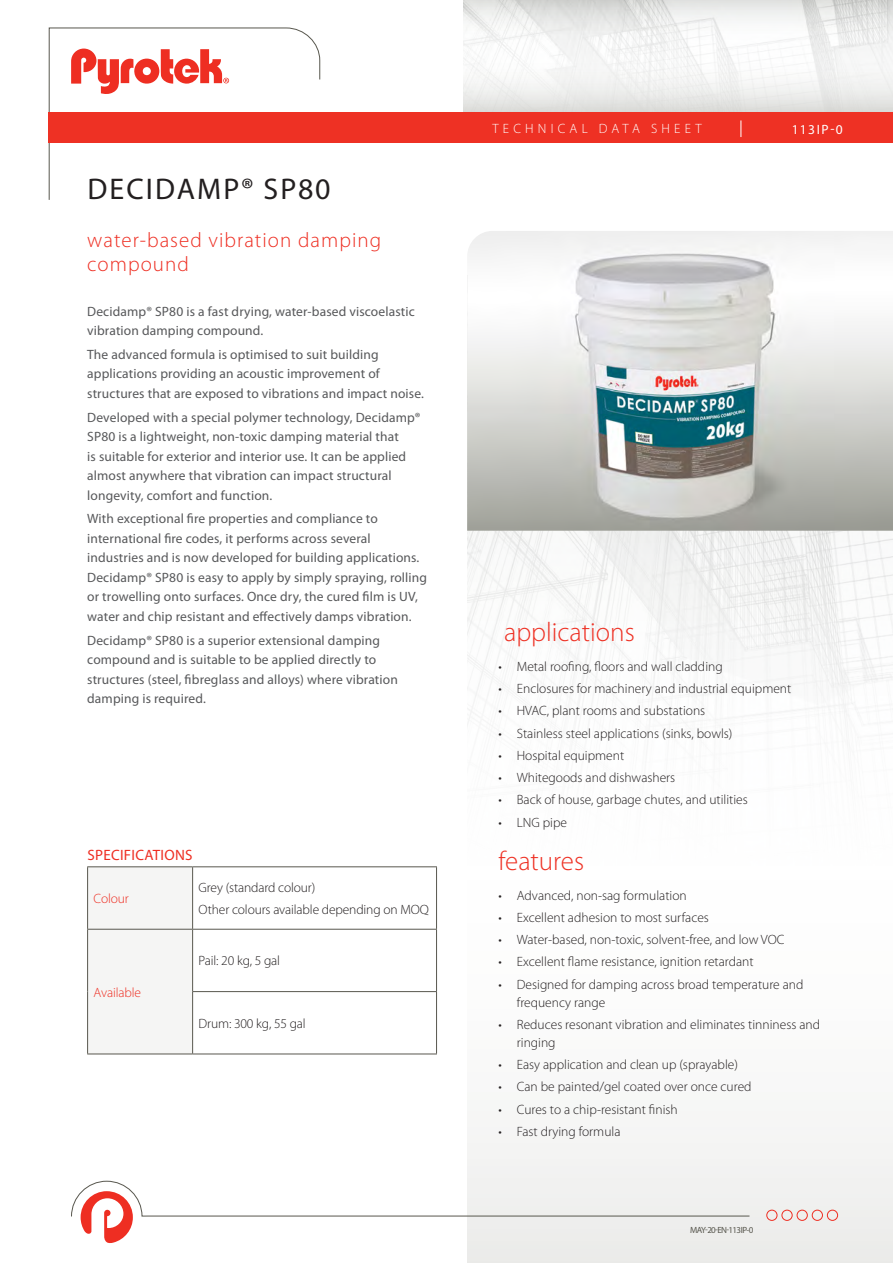
<style>
.page{position:relative;width:893px;height:1263px;background:#fff}
.page>*{position:absolute;margin:0;border:0;box-sizing:border-box;transform-origin:0 0}
.Data_sheet_head{font:30px "Myriad Pro";letter-spacing:.07em;color:#231f20}
.t1{font:300 27px "Myriad Pro";color:#ee3124}
.Body_Text{font:300 21px/24px "Myriad Pro";letter-spacing:.05em;color:#ee2e22}
.Subhead_Body_text{font:15px "Myriad Pro";letter-spacing:.02em;color:#ee2e22}
.Body_Text-2{font:13.5px/19.5px "Myriad Pro";letter-spacing:.01em;color:#57585a}
.Chart{font:300 13.5px/18px "Myriad Pro";color:#231f20}
.t2{font:300 13.5px "Myriad Pro";letter-spacing:.31em;color:#fff}
.Chart_Head_red{font:300 13.5px "Myriad Pro";letter-spacing:-.01em;color:#ee2e22}
.t3{font:13.5px "Myriad Pro";letter-spacing:.105em;color:#fff}
.t4{font:9px "Myriad Pro";letter-spacing:-.06em;color:#58574e}
</style>
<div class="page">
<div style="left:467px;top:1135px;width:426px;height:128px;background:#f2f2f1"></div>
<img style="left:467px;top:531px;width:426px;height:204px">
<img style="left:464px;top:0;width:429px;height:112px">
<svg style="left:48px;top:27px;width:272px;height:173px"></svg>
<svg style="left:71px;top:49px;width:158px;height:46px"></svg>
<div style="left:49px;top:112px;width:844px;height:31px;background:#ee3124"></div>
<svg style="left:740px;top:120px;width:1px;height:17px"></svg>
<svg style="left:71px;top:1180px;width:679px;height:63px"></svg>
<div style="left:782px;top:1210px;width:10px;height:11px;border:1px solid #ee2e22;border-radius:50%"></div>
<div style="left:797px;top:1210px;width:11px;height:11px;border:1px solid #ee2e22;border-radius:50%"></div>
<div style="left:812px;top:1210px;width:11px;height:11px;border:1px solid #ee2e22;border-radius:50%"></div>
<div style="left:827px;top:1210px;width:11px;height:11px;border:1px solid #ee2e22;border-radius:50%"></div>
<div style="left:766px;top:1210px;width:11px;height:11px;border:1px solid #ee2e22;border-radius:50%"></div>
<img style="left:467px;top:231px;width:426px;height:300px">
<div style="left:88px;top:867px;width:104px;height:186px;background:#f5f5f4"></div>
<hr style="left:192px;top:867px;width:1px;height:62px;background:#58574e">
<hr style="left:192px;top:929px;width:1px;height:62px;background:#58574e">
<hr style="left:192px;top:992px;width:1px;height:61px;background:#58574e">
<hr style="left:87px;top:929px;width:106px;height:1px;background:#58574e">
<hr style="left:193px;top:929px;width:244px;height:1px;background:#58574e">
<hr style="left:192px;top:991px;width:245px;height:1px;background:#58574e">
<hr style="left:87px;top:1053px;width:106px;height:1px;background:#58574e">
<hr style="left:193px;top:1053px;width:244px;height:1px;background:#58574e">
<hr style="left:87px;top:866px;width:106px;height:1px;background:#58574e">
<hr style="left:87px;top:867px;width:1px;height:62px;background:#58574e">
<hr style="left:193px;top:866px;width:244px;height:1px;background:#58574e">
<hr style="left:436px;top:867px;width:1px;height:62px;background:#58574e">
<hr style="left:87px;top:929px;width:1px;height:62px;background:#58574e">
<hr style="left:87px;top:991px;width:1px;height:62px;background:#58574e">
<hr style="left:436px;top:929px;width:1px;height:62px;background:#58574e">
<hr style="left:436px;top:992px;width:1px;height:61px;background:#58574e">
<p class="Data_sheet_head" style="left:88px;top:171px;width:244px">DECIDAMP® SP80</p>
<p class="Body_Text" style="left:87px;top:227px;width:296px">water-based vibration damping compound</p>
<p class="Body_Text-2" style="left:87px;top:301px;width:329px">Decidamp® SP80 is a fast drying, water-based viscoelastic vibration damping compound.</p>
<p class="Body_Text-2" style="left:87px;top:344px;width:338px">The advanced formula is optimised to suit building applications providing an acoustic improvement of structures that are exposed to vibrations and impact noise.</p>
<p class="Body_Text-2" style="left:87px;top:407px;width:335px">Developed with a special polymer technology, Decidamp® SP80 is a lightweight, non-toxic damping material that<br>is suitable for exterior and interior use. It can be applied almost anywhere that vibration can impact structural longevity, comfort and function.</p>
<p class="Body_Text-2" style="left:87px;top:509px;width:341px">With exceptional fire properties and compliance to international fire codes, it performs across several industries and is now developed for building applications.<br>Decidamp® SP80 is easy to apply by simply spraying, rolling or trowelling onto surfaces. Once dry, the cured film is UV, water and chip resistant and effectively damps vibration.</p>
<p class="Body_Text-2" style="left:87px;top:630px;width:312px">Decidamp® SP80 is a superior extensional damping compound and is suitable to be applied directly to structures (steel, fibreglass and alloys) where vibration damping is required.</p>
<p class="Subhead_Body_text" style="left:87px;top:846px;width:107px">SPECIFICATIONS</p>
<p class="Chart_Head_red" style="left:94px;top:890px;width:37px">Colour</p>
<p class="Chart" style="left:199px;top:878px;width:118px">Grey (standard colour)</p>
<p class="Chart" style="left:199px;top:900px;width:232px">Other colours available depending on MOQ</p>
<p class="Chart_Head_red" style="left:94px;top:984px;width:49px">Available</p>
<p class="Chart" style="left:199px;top:952px;width:83px">Pail: 20 kg, 5 gal</p>
<p class="Chart" style="left:199px;top:1014px;width:109px">Drum: 300 kg, 55 gal</p>
<p class="t2" style="left:492px;top:120px;width:211px">TECHNICAL DATA SHEET</p>
<p class="t3" style="left:792px;top:122px;width:53px">113IP-0</p>
<p class="t1" style="left:504px;top:615px;width:132px">applications</p>
<p class="Chart" style="left:499px;top:657px;width:226px">• Metal roofing, floors and wall cladding</p>
<p class="Chart" style="left:499px;top:679px;width:294px">• Enclosures for machinery and industrial equipment</p>
<p class="Chart" style="left:499px;top:702px;width:208px">• HVAC, plant rooms and substations</p>
<p class="Chart" style="left:499px;top:724px;width:235px">• Stainless steel applications (sinks, bowls)</p>
<p class="Chart" style="left:499px;top:746px;width:127px">• Hospital equipment</p>
<p class="Chart" style="left:499px;top:768px;width:178px">• Whitegoods and dishwashers</p>
<p class="Chart" style="left:499px;top:791px;width:251px">• Back of house, garbage chutes, and utilities</p>
<p class="Chart" style="left:499px;top:813px;width:70px">• LNG pipe</p>
<p class="t1" style="left:499px;top:844px;width:87px">features</p>
<p class="Chart" style="left:499px;top:886px;width:190px">• Advanced, non-sag formulation</p>
<p class="Chart" style="left:499px;top:908px;width:212px">• Excellent adhesion to most surfaces</p>
<p class="Chart" style="left:499px;top:930px;width:288px">• Water-based, non-toxic, solvent-free, and low VOC</p>
<p class="Chart" style="left:499px;top:953px;width:257px">• Excellent flame resistance, ignition retardant</p>
<p class="Chart" style="left:517px;top:975px;width:288px;text-indent:-18px">• Designed for damping across broad temperature and frequency range</p>
<p class="Chart" style="left:517px;top:1015px;width:305px;text-indent:-18px">• Reduces resonant vibration and eliminates tinniness and ringing</p>
<p class="Chart" style="left:499px;top:1055px;width:241px">• Easy application and clean up (sprayable)</p>
<p class="Chart" style="left:499px;top:1078px;width:254px">• Can be painted/gel coated over once cured</p>
<p class="Chart" style="left:499px;top:1100px;width:181px">• Cures to a chip-resistant finish</p>
<p class="Chart" style="left:499px;top:1122px;width:123px">• Fast drying formula</p>
<p class="t4" style="left:690px;top:1224px;width:65px">May-20-EN-113IP-0</p>
</div>
